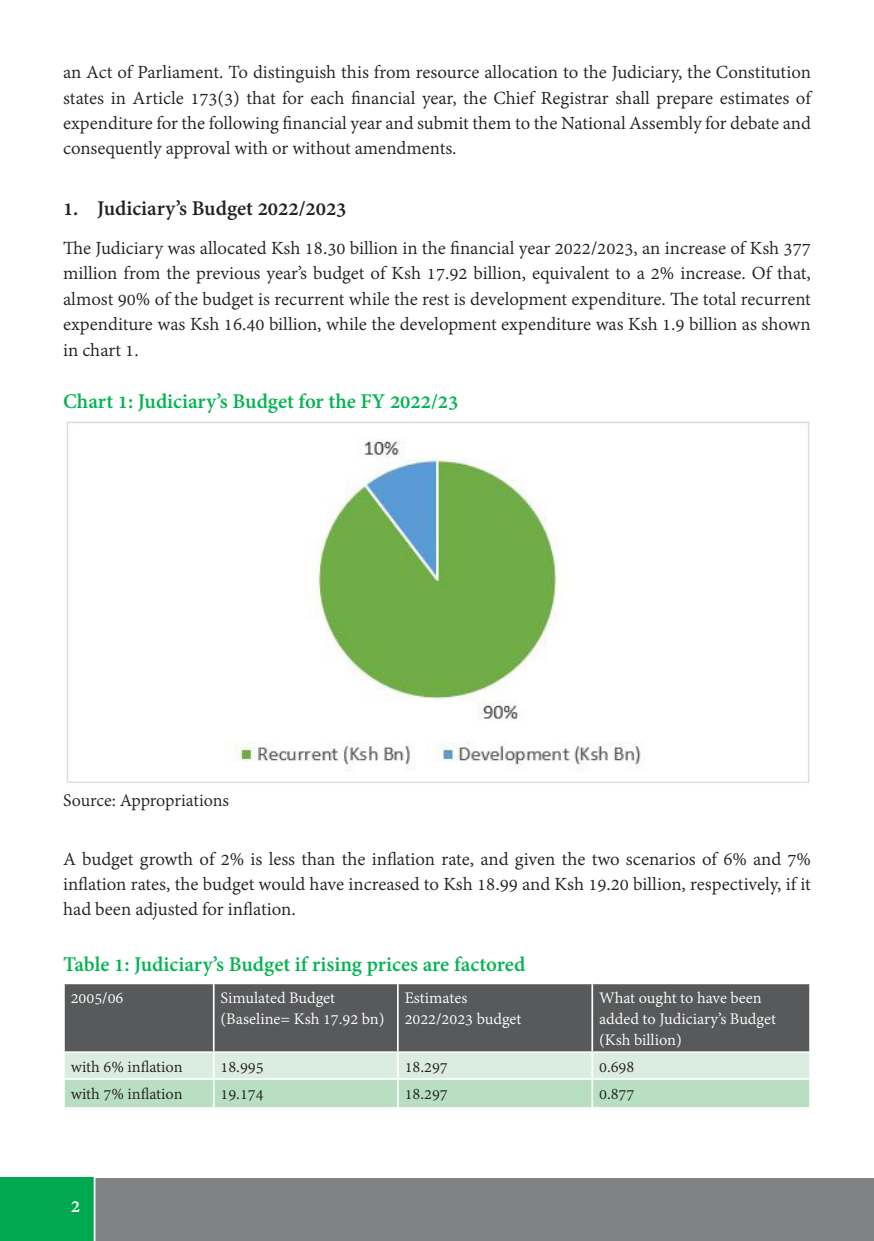
<style>
.page{position:relative;width:874px;height:1241px;background:#fff}
.page>*{position:absolute;margin:0;border:0;box-sizing:border-box;transform-origin:0 0}
.t1{font:700 22.75px "Adobe Gurmukhi";color:#00b44f}
.t2{font:700 22.75px "Adobe Gurmukhi";color:#231f20}
.t3{font:700 21px "Adobe Gurmukhi";color:#fff}
.t4{font:20.12px/25.4px "Adobe Gurmukhi";color:#231f20;text-align:justify}
.t5{font:19.25px "Adobe Gurmukhi";letter-spacing:-.01em;color:#231f20}
.t6{font:17.5px/21px "Adobe Gurmukhi";color:#fff}
.t7{font:17.5px "Adobe Gurmukhi";color:#231f20}
</style>
<div class="page">
<div style="left:0;top:1177px;width:873px;height:63px;background:#808285"></div>
<div style="left:0;top:1177px;width:94px;height:63px;background:#00a850"></div>
<hr style="left:94px;top:1166px;width:1px;height:74px;background:#fff">
<img style="left:66px;top:421px;width:744px;height:362px">
<div style="left:65px;top:984px;width:743px;height:67px;background:#58595b"></div>
<hr style="left:213px;top:984px;width:1px;height:67px;background:#fff">
<hr style="left:397px;top:984px;width:1px;height:67px;background:#fff">
<hr style="left:591px;top:984px;width:2px;height:67px;background:#fff">
<svg style="left:64px;top:1051px;width:745px;height:56px;background:#cbe6d1"></svg>
<hr style="left:592px;top:1077px;width:218px;height:2px;background:#fff">
<hr style="left:591px;top:1079px;width:2px;height:27px;background:#fff">
<hr style="left:808px;top:1079px;width:2px;height:27px;background:#fff">
<hr style="left:214px;top:1106px;width:183px;height:2px;background:#fff">
<hr style="left:397px;top:1106px;width:195px;height:2px;background:#fff">
<hr style="left:592px;top:1106px;width:218px;height:2px;background:#fff">
<hr style="left:63px;top:1052px;width:2px;height:25px;background:#fff">
<p class="t4" style="left:63px;top:60px;width:749px">an Act of Parliament. To distinguish this from resource allocation to the Judiciary, the Constitution states in Article 173(3) that for each financial year, the Chief Registrar shall prepare estimates of expenditure for the following financial year and submit them to the National Assembly for debate and consequently approval with or without amendments.</p>
<p class="t2" style="left:63px;top:195px;width:285px">1. Judiciary’s Budget 2022/2023</p>
<p class="t4" style="left:63px;top:236px;width:749px">The Judiciary was allocated Ksh 18.30 billion in the financial year 2022/2023, an increase of Ksh 377 million from the previous year’s budget of Ksh 17.92 billion, equivalent to a 2% increase. Of that, almost 90% of the budget is recurrent while the rest is development expenditure. The total recurrent expenditure was Ksh 16.40 billion, while the development expenditure was Ksh 1.9 billion as shown in chart 1.</p>
<p class="t1" style="left:63px;top:388px;width:396px">Chart 1: Judiciary’s Budget for the FY 2022/23</p>
<p class="t5" style="left:63px;top:790px;width:167px">Source: Appropriations</p>
<p class="t4" style="left:63px;top:846px;width:749px">A budget growth of 2% is less than the inflation rate, and given the two scenarios of 6% and 7% inflation rates, the budget would have increased to Ksh 18.99 and Ksh 19.20 billion, respectively, if it had been adjusted for inflation.</p>
<p class="t1" style="left:63px;top:951px;width:463px">Table 1: Judiciary’s Budget if rising prices are factored</p>
<p class="t6" style="left:71px;top:988px;width:54px">2005/06</p>
<p class="t6" style="left:220px;top:988px;width:116px">Simulated Budget</p>
<p class="t6" style="left:220px;top:1009px;width:165px">(Baseline= Ksh 17.92 bn)</p>
<p class="t6" style="left:404px;top:988px;width:64px">Estimates</p>
<p class="t6" style="left:404px;top:1009px;width:118px">2022/2023 budget</p>
<p class="t6" style="left:598px;top:988px;width:178px">What ought to have been added to Judiciary’s Budget (Ksh billion)</p>
<p class="t7" style="left:71px;top:1057px;width:113px">with 6% inflation</p>
<p class="t7" style="left:220px;top:1057px;width:45px">18.995</p>
<p class="t7" style="left:404px;top:1057px;width:45px">18.297</p>
<p class="t7" style="left:598px;top:1057px;width:37px">0.698</p>
<p class="t7" style="left:71px;top:1083px;width:113px">with 7% inflation</p>
<p class="t7" style="left:220px;top:1083px;width:45px">19.174</p>
<p class="t7" style="left:404px;top:1083px;width:45px">18.297</p>
<p class="t7" style="left:598px;top:1083px;width:37px">0.877</p>
<p class="t3" style="left:71px;top:1194px;width:11px">2</p>
</div>
